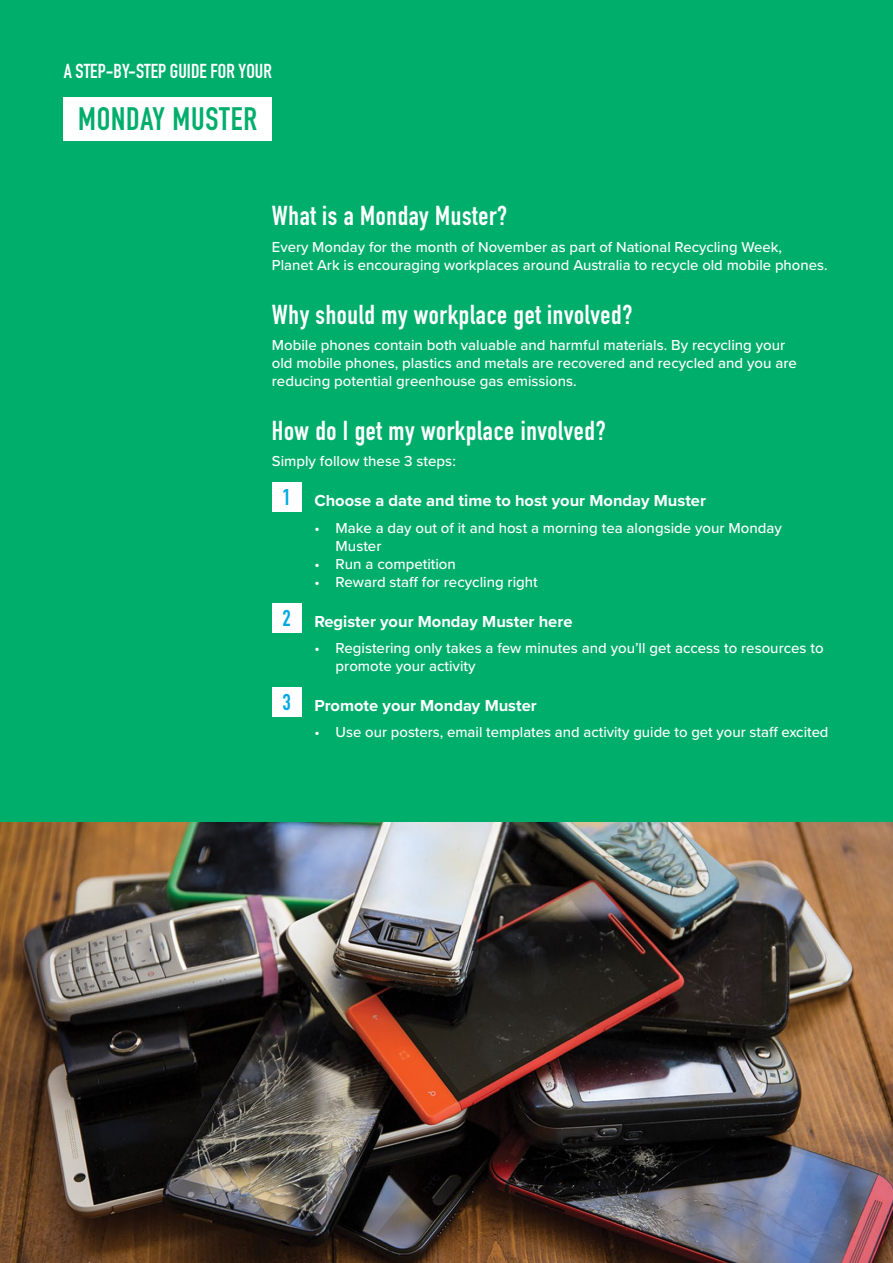
<style>
.page{position:relative;width:893px;height:1263px;background:#00ae6c}
.page>*{position:absolute;margin:0;border:0;box-sizing:border-box;transform-origin:0 0}
.t1{font:700 32.1px "DIN Condensed";letter-spacing:.025em;color:#00ae6c}
.t2{font:700 27px "DIN Condensed";letter-spacing:.025em;color:#fff}
.t3{font:700 19.95px "DIN Condensed";color:#fff}
.t4{font:700 16.5px "Proxima Nova";color:#fff}
.t5{font:500 15px/18px "Proxima Nova";color:#fff}
.s1{font-family:"DIN Condensed";font-size:22.5px;color:#00a8e3}
</style>
<div class="page">
<div style="left:64px;top:97px;width:208px;height:43px;background:#fff"></div>
<div style="left:272px;top:482px;width:30px;height:30px;background:#fff"></div>
<div style="left:272px;top:603px;width:30px;height:29px;background:#fff"></div>
<div style="left:272px;top:687px;width:30px;height:30px;background:#fff"></div>
<img style="left:0;top:823px;width:893px;height:440px">
<h3 class="t3" style="left:64px;top:58px;width:210px">A STEP-BY-STEP GUIDE FOR YOUR</h3>
<h1 class="t1" style="left:78px;top:97px;width:180px">MONDAY MUSTER</h1>
<h2 class="t2" style="left:272px;top:198px;width:237px">What is a Monday Muster?</h2>
<p class="t5" style="left:272px;top:237px;width:557px">Every Monday for the month of November as part of National Recycling Week,<br>Planet Ark is encouraging workplaces around Australia to recycle old mobile phones.</p>
<h2 class="t2" style="left:272px;top:296px;width:362px">Why should my workplace get involved?</h2>
<p class="t5" style="left:272px;top:336px;width:526px">Mobile phones contain both valuable and harmful materials. By recycling your old mobile phones, plastics and metals are recovered and recycled and you are reducing potential greenhouse gas emissions.</p>
<h2 class="t2" style="left:272px;top:412px;width:335px">How do I get my workplace involved?</h2>
<p class="t5" style="left:272px;top:452px;width:186px">Simply follow these 3 steps:</p>
<p class="t4" style="left:283px;top:488px;width:425px"><span class="s1">1</span> Choose a date and time to host your Monday Muster</p>
<p class="t5" style="left:336px;top:518px;width:448px;text-indent:-21px">• Make a day out of it and host a morning tea alongside your Monday<br>Muster</p>
<p class="t5" style="left:314px;top:554px;width:143px">• Run a competition</p>
<p class="t5" style="left:314px;top:572px;width:225px">• Reward staff for recycling right</p>
<p class="t4" style="left:283px;top:609px;width:291px"><span class="s1">2</span> Register your Monday Muster here</p>
<p class="t5" style="left:336px;top:638px;width:489px;text-indent:-21px">• Registering only takes a few minutes and you’ll get access to resources to promote your activity</p>
<p class="t4" style="left:283px;top:693px;width:256px"><span class="s1">3</span> Promote your Monday Muster</p>
<p class="t5" style="left:314px;top:723px;width:516px">• Use our posters, email templates and activity guide to get your staff excited</p>
</div>
